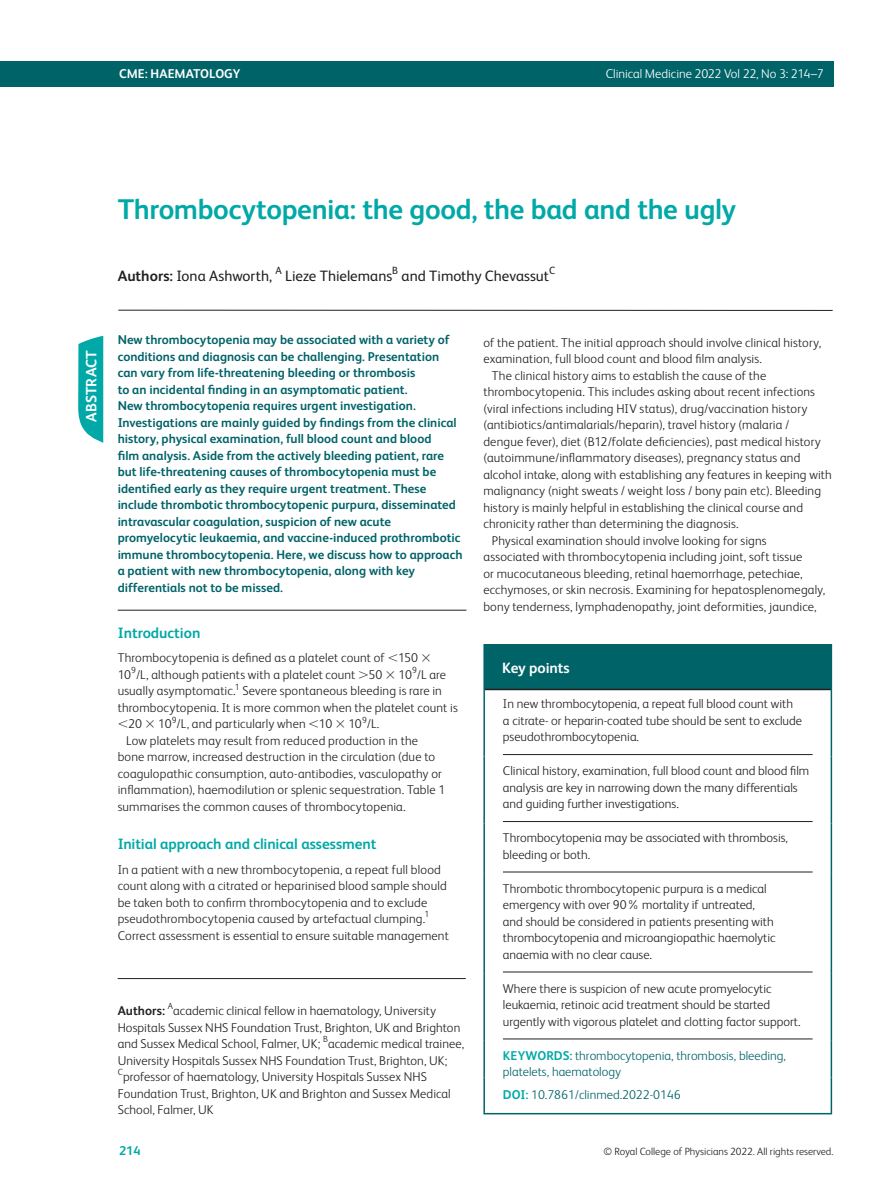
<style>
.page{position:relative;width:893px;height:1191px;background:#fff}
.page>*{position:absolute;margin:0;border:0;box-sizing:border-box;transform-origin:0 0}
.subject{font:700 28.5px "FS Albert";letter-spacing:-.015em;color:#00a9a7}
.front_article-meta_C{font:15px "FS Albert";color:#231f20}
.body_H1{font:700 15px "FS Albert";letter-spacing:-.005em;color:#00a9a7}
.body_H1-2{font:700 15px "FS Albert";letter-spacing:-.005em;color:#fff}
.body_INTRO{font:700 15px "FS Albert";color:#00a9a7}
.body_sec_P_Indent{font:300 12.75px/16.5px "FS Albert";letter-spacing:.01em;color:#231f20}
.ABSTRACT{font:700 12.75px/16.5px "FS Albert";color:#006368}
.Keypoints_text{font:300 12.75px/16.5px "FS Albert";color:#231f20}
.body_sec_P_noIndent{font:300 12.75px/16.5px "FS Albert";letter-spacing:.01em;color:#231f20}
.article-meta_contrib{font:300 12.75px/16.5px "FS Albert";letter-spacing:.005em;color:#231f20}
.article-meta_kwd-gro{font:300 12.75px/16.5px "FS Albert";color:#006368}
.t1{font:300 12.75px "FS Albert";letter-spacing:-.005em;color:#fff}
.t2{font:700 12.75px "FS Albert";color:#fff}
.article-meta_contrib-2{font:700 12.75px "FS Albert";letter-spacing:.005em;color:#231f20}
.t3{font:700 12.75px "FS Albert";color:#00a9a7}
.t4{font:300 10.5px "FS Albert";color:#231f20}
.front_article-meta_C-2{font:10.5px "FS Albert";color:#231f20}
.body_sec_P_noIndent-2{font:300 8.85px "FS Albert";color:#231f20}
.article-meta_contrib-3{font:300 8.85px "FS Albert";color:#231f20}
.s1{font-weight:700}
.s2{font-weight:700;color:#00a9a7}
</style>
<div class="page">
<div style="left:0;top:62px;width:833px;height:25px;background:#006368"></div>
<hr style="left:118px;top:610px;width:348px;height:1px;background:#231f20">
<hr style="left:118px;top:978px;width:348px;height:1px;background:#231f20">
<svg style="left:78px;top:336px;width:25px;height:107px;background:#1fb3b1"></svg>
<div style="left:484px;top:645px;width:347px;height:44px;background:#006368"></div>
<hr style="left:483px;top:644px;width:349px;height:1px;background:#006368">
<hr style="left:483px;top:645px;width:2px;height:44px;background:#006368">
<hr style="left:831px;top:645px;width:1px;height:44px;background:#006368">
<hr style="left:483px;top:689px;width:2px;height:67px;background:#006368">
<hr style="left:831px;top:689px;width:1px;height:67px;background:#006368">
<hr style="left:483px;top:973px;width:2px;height:67px;background:#006368">
<hr style="left:831px;top:973px;width:1px;height:67px;background:#006368">
<hr style="left:483px;top:1077px;width:2px;height:36px;background:#006368">
<hr style="left:831px;top:1077px;width:1px;height:36px;background:#006368">
<hr style="left:483px;top:1113px;width:349px;height:1px;background:#006368">
<hr style="left:485px;top:688px;width:346px;height:2px;background:#231f20">
<hr style="left:483px;top:756px;width:2px;height:67px;background:#006368">
<hr style="left:831px;top:756px;width:1px;height:67px;background:#006368">
<hr style="left:483px;top:823px;width:2px;height:51px;background:#006368">
<hr style="left:831px;top:823px;width:1px;height:51px;background:#006368">
<hr style="left:483px;top:874px;width:2px;height:99px;background:#006368">
<hr style="left:831px;top:874px;width:1px;height:99px;background:#006368">
<hr style="left:483px;top:1040px;width:2px;height:37px;background:#006368">
<hr style="left:831px;top:1040px;width:1px;height:37px;background:#006368">
<hr style="left:503px;top:754px;width:310px;height:1px;background:#231f20">
<hr style="left:503px;top:821px;width:310px;height:1px;background:#231f20">
<hr style="left:503px;top:871px;width:310px;height:1px;background:#231f20">
<hr style="left:503px;top:971px;width:310px;height:1px;background:#231f20">
<hr style="left:503px;top:1038px;width:310px;height:1px;background:#231f20">
<hr style="left:118px;top:310px;width:715px;height:1px;background:#231f20">
<p class="t2" style="left:119px;top:66px;width:123px">CME: HAEMATOLOGY</p>
<p class="t1" style="left:606px;top:66px;width:219px">Clinical Medicine 2022 Vol 22, No 3: 214–7</p>
<p class="body_H1-2" style="left:83px;top:422px;width:73px;rotate:-90deg">ABSTRACT</p>
<p class="subject" style="left:118px;top:193px;width:620px">Thrombocytopenia: the good, the bad and the ugly</p>
<p class="front_article-meta_C" style="left:118px;top:267px;width:156px"><span class="s1">Authors:</span> Iona Ashworth,</p>
<p class="front_article-meta_C-2" style="left:275px;top:264px;width:8px">A</p>
<p class="front_article-meta_C" style="left:285px;top:267px;width:108px">Lieze Thielemans</p>
<p class="front_article-meta_C-2" style="left:392px;top:264px;width:7px">B</p>
<p class="front_article-meta_C" style="left:402px;top:267px;width:149px">and Timothy Chevassut</p>
<p class="front_article-meta_C-2" style="left:549px;top:264px;width:8px">C</p>
<p class="ABSTRACT" style="left:118px;top:331px;width:346px">New thrombocytopenia may be associated with a variety of conditions and diagnosis can be challenging. Presentation<br>can vary from life-threatening bleeding or thrombosis<br>to an incidental finding in an asymptomatic patient.<br>New thrombocytopenia requires urgent investigation.<br>Investigations are mainly guided by findings from the clinical history, physical examination, full blood count and blood<br>film analysis. Aside from the actively bleeding patient, rare but life-threatening causes of thrombocytopenia must be identified early as they require urgent treatment. These include thrombotic thrombocytopenic purpura, disseminated intravascular coagulation, suspicion of new acute promyelocytic leukaemia, and vaccine-induced prothrombotic immune thrombocytopenia. Here, we discuss how to approach a patient with new thrombocytopenia, along with key differentials not to be missed.</p>
<p class="body_INTRO" style="left:118px;top:624px;width:84px">Introduction</p>
<p class="body_sec_P_noIndent" style="left:118px;top:649px;width:302px">Thrombocytopenia is defined as a platelet count of 150<br>10 /L, although patients with a platelet count 50</p>
<p class="body_sec_P_noIndent-2" style="left:131px;top:665px;width:6px">9</p>
<p class="body_sec_P_noIndent" style="left:399px;top:666px;width:49px">10 /L are</p>
<p class="body_sec_P_noIndent-2" style="left:412px;top:665px;width:6px">9</p>
<p class="body_sec_P_noIndent" style="left:118px;top:682px;width:120px">usually asymptomatic.</p>
<p class="body_sec_P_noIndent-2" style="left:235px;top:681px;width:6px">1</p>
<p class="body_sec_P_noIndent" style="left:242px;top:682px;width:201px">Severe spontaneous bleeding is rare in</p>
<p class="body_sec_P_noIndent" style="left:118px;top:699px;width:342px">thrombocytopenia. It is more common when the platelet count is</p>
<p class="body_sec_P_noIndent" style="left:128px;top:715px;width:15px">20</p>
<p class="body_sec_P_noIndent" style="left:158px;top:715px;width:175px">10 /L, and particularly when 10</p>
<p class="body_sec_P_noIndent-2" style="left:362px;top:714px;width:6px">9</p>
<p class="body_sec_P_Indent" style="left:118px;top:732px;width:329px;text-indent:9px">Low platelets may result from reduced production in the bone marrow, increased destruction in the circulation (due to coagulopathic consumption, auto-antibodies, vasculopathy or inflammation), haemodilution or splenic sequestration. Table 1 summarises the common causes of thrombocytopenia.</p>
<p class="body_H1" style="left:118px;top:835px;width:260px">Initial approach and clinical assessment</p>
<p class="body_sec_P_noIndent" style="left:118px;top:861px;width:333px">In a patient with a new thrombocytopenia, a repeat full blood count along with a citrated or heparinised blood sample should be taken both to confirm thrombocytopenia and to exclude pseudothrombocytopenia caused by artefactual clumping.<sup>1<br></sup>Correct assessment is essential to ensure suitable management</p>
<p class="body_sec_P_noIndent-2" style="left:172px;top:714px;width:6px">9</p>
<p class="body_sec_P_noIndent" style="left:348px;top:715px;width:32px">10 /L.</p>
<p class="article-meta_contrib-2" style="left:118px;top:1003px;width:49px">Authors:</p>
<p class="article-meta_contrib-3" style="left:168px;top:1001px;width:7px">A</p>
<p class="article-meta_contrib" style="left:118px;top:1002px;width:344px;text-indent:56px">academic clinical fellow in haematology, University<br>Hospitals Sussex NHS Foundation Trust, Brighton, UK and Brighton and Sussex Medical School, Falmer, UK;</p>
<p class="article-meta_contrib-3" style="left:323px;top:1034px;width:6px">B</p>
<p class="article-meta_contrib" style="left:118px;top:1035px;width:348px;text-indent:210px">academic medical trainee,<br>University Hospitals Sussex NHS Foundation Trust, Brighton, UK;</p>
<p class="article-meta_contrib-3" style="left:118px;top:1067px;width:7px">C</p>
<p class="article-meta_contrib" style="left:118px;top:1068px;width:335px;text-indent:5px">professor of haematology, University Hospitals Sussex NHS<br>Foundation Trust, Brighton, UK and Brighton and Sussex Medical<br>School, Falmer, UK</p>
<p class="body_sec_P_noIndent" style="left:483px;top:334px;width:339px">of the patient. The initial approach should involve clinical history, examination, full blood count and blood film analysis.</p>
<p class="body_sec_P_Indent" style="left:483px;top:367px;width:350px;text-indent:9px">The clinical history aims to establish the cause of the thrombocytopenia. This includes asking about recent infections (viral infections including HIV status), drug/vaccination history (antibiotics/antimalarials/heparin), travel history (malaria / dengue fever), diet (B12/folate deficiencies), past medical history (autoimmune/inflammatory diseases), pregnancy status and alcohol intake, along with establishing any features in keeping with malignancy (night sweats / weight loss / bony pain etc). Bleeding history is mainly helpful in establishing the clinical course and chronicity rather than determining the diagnosis.</p>
<p class="body_sec_P_Indent" style="left:483px;top:532px;width:343px;text-indent:9px">Physical examination should involve looking for signs associated with thrombocytopenia including joint, soft tissue<br>or mucocutaneous bleeding, retinal haemorrhage, petechiae, ecchymoses, or skin necrosis. Examining for hepatosplenomegaly, bony tenderness, lymphadenopathy, joint deformities, jaundice,</p>
<p class="body_H1-2" style="left:502px;top:659px;width:69px">Key points</p>
<p class="Keypoints_text" style="left:503px;top:695px;width:301px">In new thrombocytopenia, a repeat full blood count with a citrate- or heparin-coated tube should be sent to exclude pseudothrombocytopenia.</p>
<p class="Keypoints_text" style="left:503px;top:762px;width:308px">Clinical history, examination, full blood count and blood film analysis are key in narrowing down the many differentials and guiding further investigations.</p>
<p class="Keypoints_text" style="left:503px;top:829px;width:287px">Thrombocytopenia may be associated with thrombosis, bleeding or both.</p>
<p class="Keypoints_text" style="left:503px;top:880px;width:274px">Thrombotic thrombocytopenic purpura is a medical emergency with over 90% mortality if untreated, and should be considered in patients presenting with thrombocytopenia and microangiopathic haemolytic anaemia with no clear cause.</p>
<p class="Keypoints_text" style="left:503px;top:980px;width:299px">Where there is suspicion of new acute promyelocytic leukaemia, retinoic acid treatment should be started urgently with vigorous platelet and clotting factor support.</p>
<p class="article-meta_kwd-gro" style="left:503px;top:1047px;width:285px"><span class="s2">KEYWORDS:</span> thrombocytopenia, thrombosis, bleeding, platelets, haematology</p>
<p class="article-meta_kwd-gro" style="left:503px;top:1086px;width:179px"><span class="s2">DOI:</span> 10.7861/clinmed.2022-0146</p>
<p class="t3" style="left:119px;top:1143px;width:23px">214</p>
<p class="t4" style="left:604px;top:1145px;width:231px">© Royal College of Physicians 2022. All rights reserved.</p>
</div>
